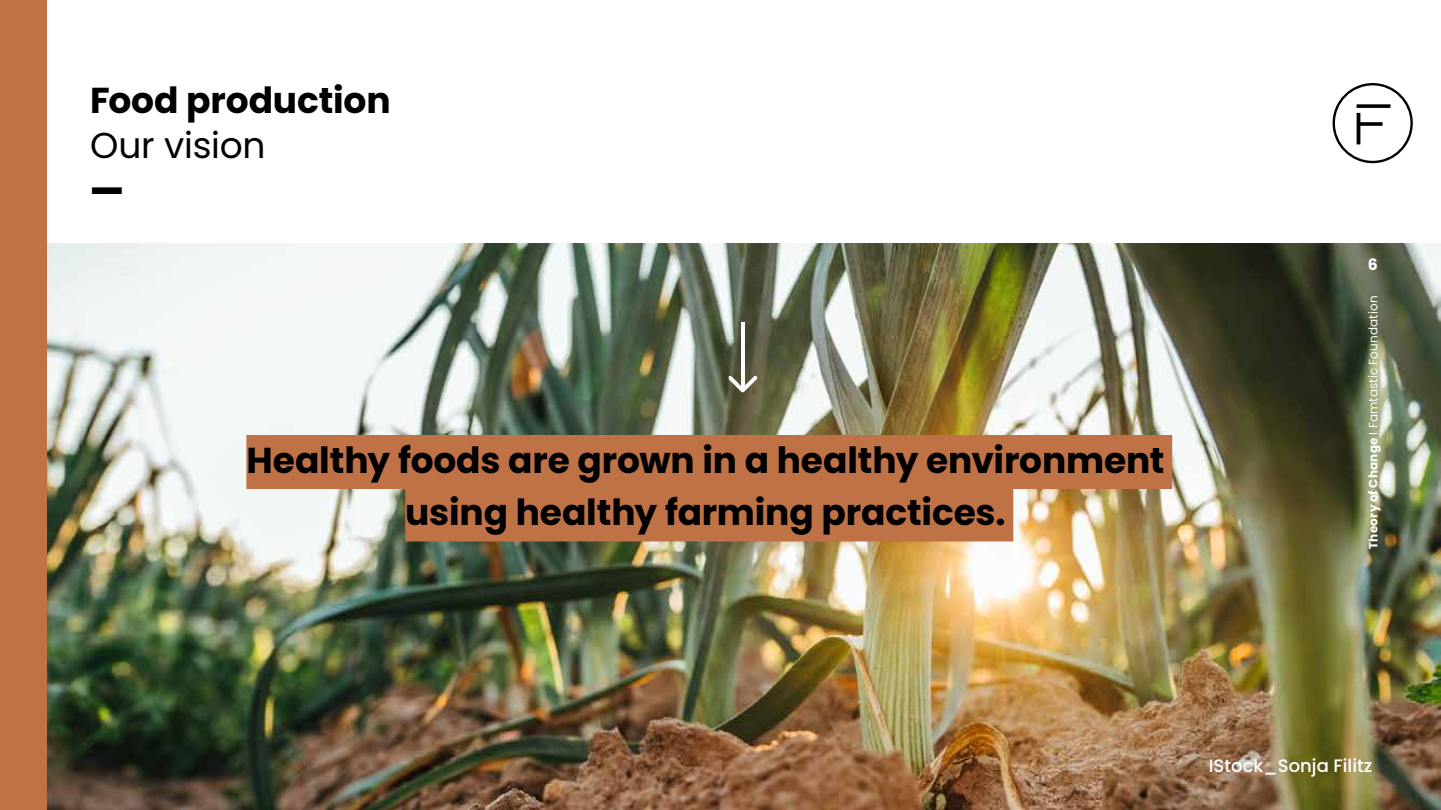
<style>
.page{position:relative;width:1441px;height:810px;background:#fff}
.page>*{position:absolute;margin:0;border:0;box-sizing:border-box;transform-origin:0 0}
.t1{font:700 36px/52.5px "Poppins";letter-spacing:-.005em;color:#000;text-align:center}
.t2{font:36px "Poppins";letter-spacing:-.01em;color:#000}
.t3{font:900 36px "Poppins";color:#000}
.t4{font:500 18px "Poppins";color:#fff}
.t5{font:700 15.75px "Poppins";color:#fff}
.t6{font:12px "Poppins";letter-spacing:.01em;color:#fff}
.s1{font-weight:700}
</style>
<div class="page">
<img style="left:47px;top:243px;width:1393px;height:567px">
<svg style="left:1332px;top:83px;width:80px;height:80px"></svg>
<div style="left:246px;top:435px;width:925px;height:54px;background:#bf7246"></div>
<div style="left:405px;top:488px;width:608px;height:54px;background:#bf7246"></div>
<div style="left:0;top:0;width:47px;height:810px;background:#bf7246"></div>
<svg style="left:740px;top:322px;width:4px;height:54px"></svg>
<svg style="left:728px;top:376px;width:29px;height:17px"></svg>
<p class="t1" style="left:90px;top:74px;width:302px">Food production</p>
<p class="t2" style="left:90px;top:124px;width:177px">Our vision</p>
<p class="t3" style="left:90px;top:169px;width:35px">—</p>
<p class="t1" style="left:246px;top:434px;width:919px">Healthy foods are grown in a healthy environment using healthy farming practices.</p>
<p class="t5" style="left:1367px;top:255px;width:12px">6</p>
<p class="t6" style="left:1365px;top:549px;width:255px;rotate:-90deg"><span class="s1">Theory of Change</span> I Famtastic Foundation</p>
<p class="t4" style="left:1208px;top:755px;width:165px">IStock_Sonja Filitz</p>
</div>
